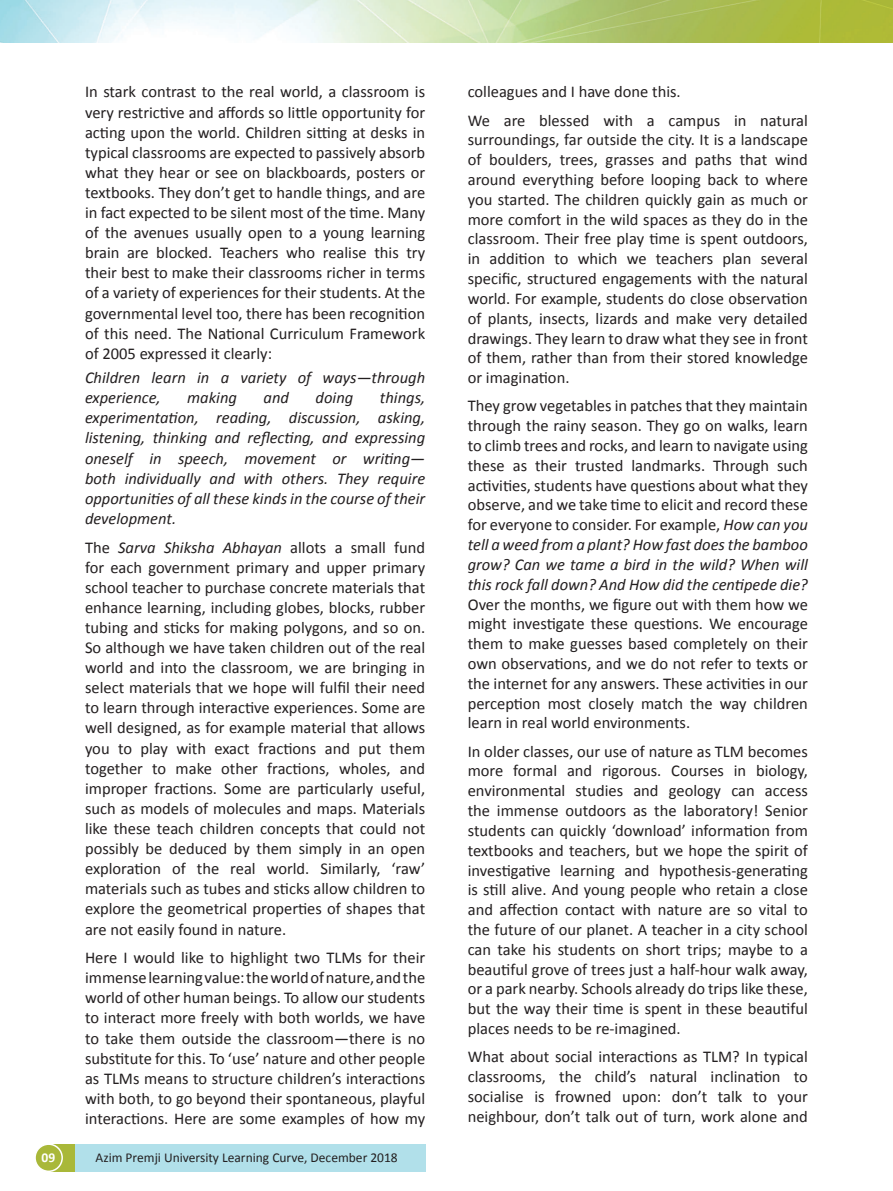
<style>
.page{position:relative;width:893px;height:1191px;background:#fff}
.page>*{position:absolute;margin:0;border:0;box-sizing:border-box;transform-origin:0 0}
.t1{font:16.5px/19.8px "Calibri";color:#231f20;text-align:justify}
.t2{font:italic 16.5px/20.1px "Calibri";color:#231f20}
.t3{font:13.5px "Calibri";color:#231f20}
.t4{font:700 13.5px "Calibri";color:#fff}
.s1{font-style:italic}
</style>
<div class="page">
<div style="left:47px;top:1144px;width:28px;height:27px;background:#a9b839"></div>
<div style="left:75px;top:1144px;width:350px;height:27px;background:#b1e0ea"></div>
<div style="left:35px;top:1144px;width:27px;height:27px;background:#a9b839;border-radius:50%"></div>
<div style="left:34px;top:1143px;width:29px;height:29px;border:2px solid #fff;border-radius:50%"></div>
<img style="left:0;top:0;width:893px;height:42px">
<p class="t1" style="left:85px;top:82px;width:342px">In stark contrast to the real world, a classroom is very restrictive and affords so little opportunity for acting upon the world. Children sitting at desks in typical classrooms are expected to passively absorb what they hear or see on blackboards, posters or textbooks. They don’t get to handle things, and are in fact expected to be silent most of the time. Many of the avenues usually open to a young learning brain are blocked. Teachers who realise this try their best to make their classrooms richer in terms of a variety of experiences for their students. At the governmental level too, there has been recognition of this need. The National Curriculum Framework of 2005 expressed it clearly:</p>
<p class="t2" style="left:85px;top:367px;width:342px">Children learn in a variety of ways—through experience,</p>
<p class="t2" style="left:85px;top:387px;width:342px;text-align:justify;text-indent:295px">things, experimentation, reading, discussion, asking, listening, thinking and reflecting, and expressing oneself in speech, movement or writing— both individually and with others. They require opportunities of all these kinds in the course of their development.</p>
<p class="t1" style="left:85px;top:537px;width:342px">The <span class="s1">Sarva Shiksha Abhayan</span> allots a small fund for each government primary and upper primary school teacher to purchase concrete materials that enhance learning, including globes, blocks, rubber tubing and sticks for making polygons, and so on.<br>So although we have taken children out of the real world and into the classroom, we are bringing in select materials that we hope will fulfil their need to learn through interactive experiences. Some are well designed, as for example material that allows you to play with exact fractions and put them together to make other fractions, wholes, and improper fractions. Some are particularly useful, such as models of molecules and maps. Materials like these teach children concepts that could not possibly be deduced by them simply in an open exploration of the real world. Similarly, ‘raw’ materials such as tubes and sticks allow children to explore the geometrical properties of shapes that are not easily found in nature.</p>
<p class="t1" style="left:85px;top:947px;width:342px">Here I would like to highlight two TLMs for their immense learning value: the world of nature, and the world of other human beings. To allow our students to interact more freely with both worlds, we have to take them outside the classroom—there is no substitute for this. To ‘use’ nature and other people as TLMs means to structure children’s interactions with both, to go beyond their spontaneous, playful interactions. Here are some examples of how my</p>
<p class="t2" style="left:187px;top:387px;width:51px">making</p>
<p class="t2" style="left:264px;top:387px;width:27px">and</p>
<p class="t2" style="left:316px;top:387px;width:39px">doing</p>
<p class="t4" style="left:42px;top:1148px;width:15px">09</p>
<p class="t3" style="left:96px;top:1148px;width:304px">Azim Premji University Learning Curve, December 2018</p>
<p class="t1" style="left:468px;top:78px;width:342px;line-height:28.3px">colleagues and I have done this.<br>We are blessed with a campus in natural</p>
<p class="t1" style="left:468px;top:130px;width:342px">surroundings, far outside the city. It is a landscape of boulders, trees, grasses and paths that wind around everything before looping back to where you started. The children quickly gain as much or more comfort in the wild spaces as they do in the classroom. Their free play time is spent outdoors, in addition to which we teachers plan several specific, structured engagements with the natural world. For example, students do close observation of plants, insects, lizards and make very detailed drawings. They learn to draw what they see in front of them, rather than from their stored knowledge or imagination.</p>
<p class="t1" style="left:468px;top:396px;width:342px">They grow vegetables in patches that they maintain through the rainy season. They go on walks, learn to climb trees and rocks, and learn to navigate using these as their trusted landmarks. Through such activities, students have questions about what they observe, and we take time to elicit and record these for everyone to consider. For example, <span class="s1">How can you tell a weed from a plant? How fast does the bamboo grow? Can we tame a bird in the wild? When will this rock fall down? And How did the centipede die?</span></p>
<p class="t1" style="left:468px;top:594px;width:342px">Over the months, we figure out with them how we might investigate these questions. We encourage them to make guesses based completely on their own observations, and we do not refer to texts or the internet for any answers. These activities in our perception most closely match the way children learn in real world environments.</p>
<p class="t1" style="left:468px;top:741px;width:342px">In older classes, our use of nature as TLM becomes more formal and rigorous. Courses in biology, environmental studies and geology can access the immense outdoors as the laboratory! Senior students can quickly ‘download’ information from textbooks and teachers, but we hope the spirit of investigative learning and hypothesis-generating is still alive. And young people who retain a close and affection contact with nature are so vital to the future of our planet. A teacher in a city school can take his students on short trips; maybe to a beautiful grove of trees just a half-hour walk away, or a park nearby. Schools already do trips like these, but the way their time is spent in these beautiful places needs to be re-imagined.</p>
<p class="t1" style="left:468px;top:1047px;width:342px">What about social interactions as TLM? In typical classrooms, the child’s natural inclination to socialise is frowned upon: don’t talk to your neighbour, don’t talk out of turn, work alone and</p>
</div>
